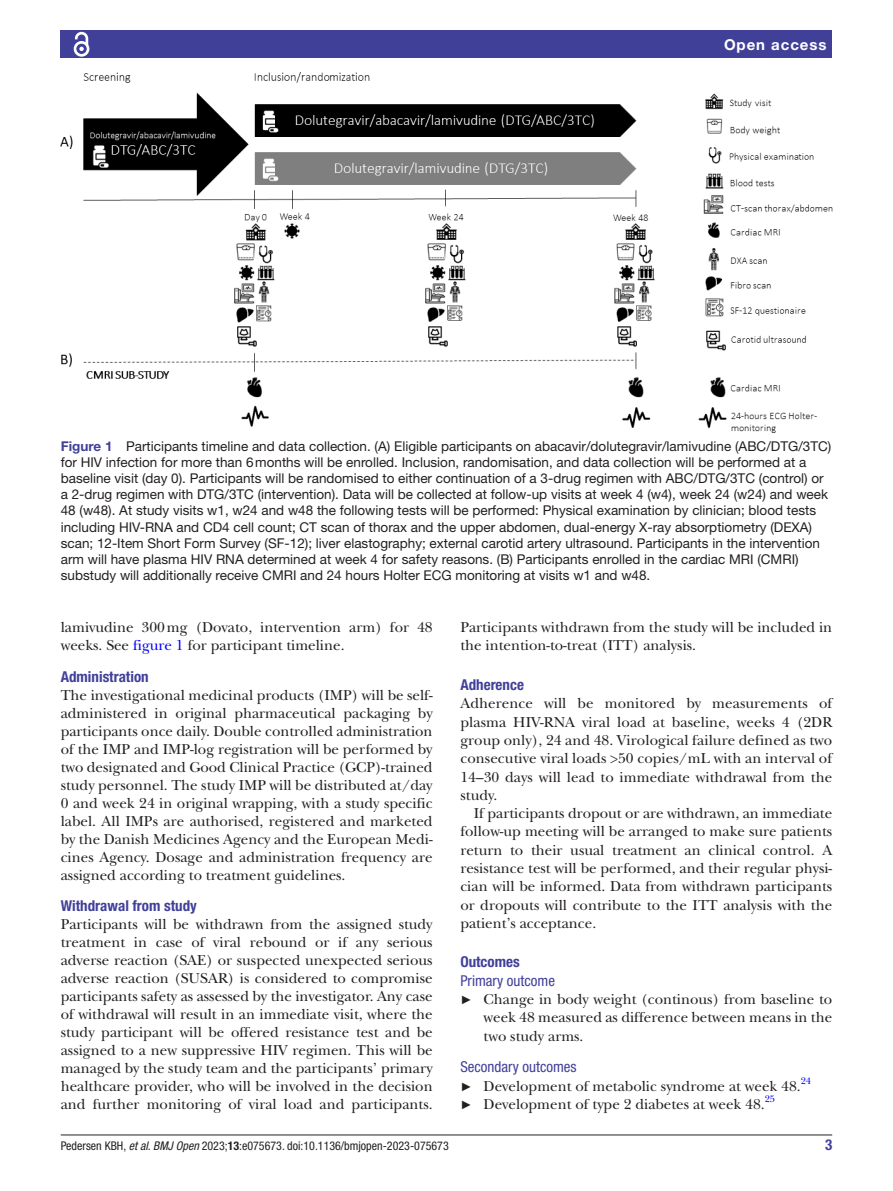
<style>
.page{position:relative;width:893px;height:1191px;background:#fff}
.page>*{position:absolute;margin:0;border:0;box-sizing:border-box;transform-origin:0 0}
.t1{font:15px/18px "New Baskerville";color:#231f20;text-align:justify}
.t2{font:700 condensed 15px "Helvetica Neue LT Std";color:#414099}
.t3{font:condensed 15px "Helvetica Neue LT Std";color:#414099}
.t4{font:700 15px "Helvetica Neue LT Std";letter-spacing:.065em;color:#fff}
.t5{font:13.5px/16.2px "Helvetica Neue LT Std";color:#231f20}
.t6{font:condensed 12px "Helvetica Neue LT Std";color:#231f20}
.t7{font:9.9px "New Baskerville";color:#00f}
.s1{font-weight:700;color:#414099}
.s2{color:#00f}
.s3{font-family:"Arial";font-size:12px}
.s4{font-style:italic}
.s5{font-weight:700}
</style>
<div class="page">
<hr style="left:61px;top:1134px;width:771px;height:1px;background:#231f20">
<div style="left:61px;top:31px;width:771px;height:27px;background:#414099"></div>
<svg style="left:73px;top:31px;width:17px;height:26px"></svg>
<img style="left:61px;top:73px;width:771px;height:360px">
<p class="t4" style="left:724px;top:35px;width:104px">Open access</p>
<p class="t5" style="left:61px;top:437px;width:772px"><span class="s1">Figure 1</span> Participants timeline and data collection. (A) Eligible participants on abacavir/dolutegravir/lamivudine (ABC/DTG/3TC) for HIV infection for more than 6months will be enrolled. Inclusion, randomisation, and data collection will be performed at a baseline visit (day 0). Participants will be randomised to either continuation of a 3-drug regimen with ABC/DTG/3TC (control) or a 2-drug regimen with DTG/3TC (intervention). Data will be collected at follow-up visits at week 4 (w4), week 24 (w24) and week 48 (w48). At study visits w1, w24 and w48 the following tests will be performed: Physical examination by clinician; blood tests including HIV-RNA and CD4 cell count; CT scan of thorax and the upper abdomen, dual-energy X-ray absorptiometry (DEXA) scan; 12-Item Short Form Survey (SF-12); liver elastography; external carotid artery ultrasound. Participants in the intervention arm will have plasma HIV RNA determined at week 4 for safety reasons. (B) Participants enrolled in the cardiac MRI (CMRI) substudy will additionally receive CMRI and 24 hours Holter ECG monitoring at visits w1 and w48.</p>
<p class="t1" style="left:61px;top:618px;width:373px">lamivudine 300mg (Dovato, intervention arm) for 48 weeks. See <span class="s2">figure 1</span> for participant timeline.</p>
<p class="t2" style="left:61px;top:667px;width:89px">Administration</p>
<p class="t1" style="left:61px;top:686px;width:373px">The investigational medicinal products (IMP) will be self&shy;administered in original pharmaceutical packaging by participants once daily. Double controlled administration of the IMP and IMP-log registration will be performed by two designated and Good Clinical Practice (GCP)-trained study personnel. The study IMP will be distributed at/day 0 and week 24 in original wrapping, with a study specific label. All IMPs are authorised, registered and marketed by the Danish Medicines Agency and the European Medi&shy;cines Agency. Dosage and administration frequency are assigned according to treatment guidelines.</p>
<p class="t2" style="left:61px;top:897px;width:138px">Withdrawal from study</p>
<p class="t1" style="left:61px;top:915px;width:373px">Participants will be withdrawn from the assigned study treatment in case of viral rebound or if any serious adverse reaction (SAE) or suspected unexpected serious adverse reaction (SUSAR) is considered to compromise participants safety as assessed by the investigator. Any case of withdrawal will result in an immediate visit, where the study participant will be offered resistance test and be assigned to a new suppressive HIV regimen. This will be managed by the study team and the participants’ primary healthcare provider, who will be involved in the decision and further monitoring of viral load and participants.</p>
<p class="t1" style="left:460px;top:618px;width:373px">Participants withdrawn from the study will be included in the intention-to-treat (ITT) analysis.</p>
<p class="t2" style="left:460px;top:675px;width:65px">Adherence</p>
<p class="t1" style="left:460px;top:694px;width:373px">Adherence will be monitored by measurements of plasma HIV-RNA viral load at baseline, weeks 4 (2DR group only), 24 and 48. Virological failure defined as two consecutive viral loads &gt;50 copies/mL with an interval of 14–30 days will lead to immediate withdrawal from the study.</p>
<p class="t1" style="left:460px;top:804px;width:373px;text-indent:14px">If participants dropout or are withdrawn, an immediate follow-up meeting will be arranged to make sure patients return to their usual treatment an clinical control. A resistance test will be performed, and their regular physi&shy;cian will be informed. Data from withdrawn participants or dropouts will contribute to the ITT analysis with the patient’s acceptance.</p>
<p class="t2" style="left:460px;top:953px;width:61px">Outcomes</p>
<p class="t3" style="left:460px;top:971px;width:96px">Primary outcome</p>
<p class="t1" style="left:484px;top:990px;width:350px;text-indent:-23px"><span class="s3">►</span> Change in body weight (continous) from baseline to week 48 measured as difference between means in the two study arms.</p>
<p class="t3" style="left:460px;top:1058px;width:118px">Secondary outcomes</p>
<p class="t1" style="left:460px;top:1077px;width:342px"><span class="s3">►</span> Development of metabolic syndrome at week 48.</p>
<p class="t7" style="left:801px;top:1075px;width:12px">24</p>
<p class="t1" style="left:460px;top:1095px;width:306px"><span class="s3">►</span> Development of type 2 diabetes at week 48.</p>
<p class="t7" style="left:765px;top:1093px;width:12px">25</p>
<p class="t6" style="left:61px;top:1138px;width:390px">Pedersen KBH, <span class="s4">et al</span>. <span class="s4">BMJ Open</span> 2023;<span class="s5">13</span>:e075673. doi:10.1136/bmjopen-2023-075673</p>
<p class="t2" style="left:825px;top:1135px;width:9px">3</p>
</div>
